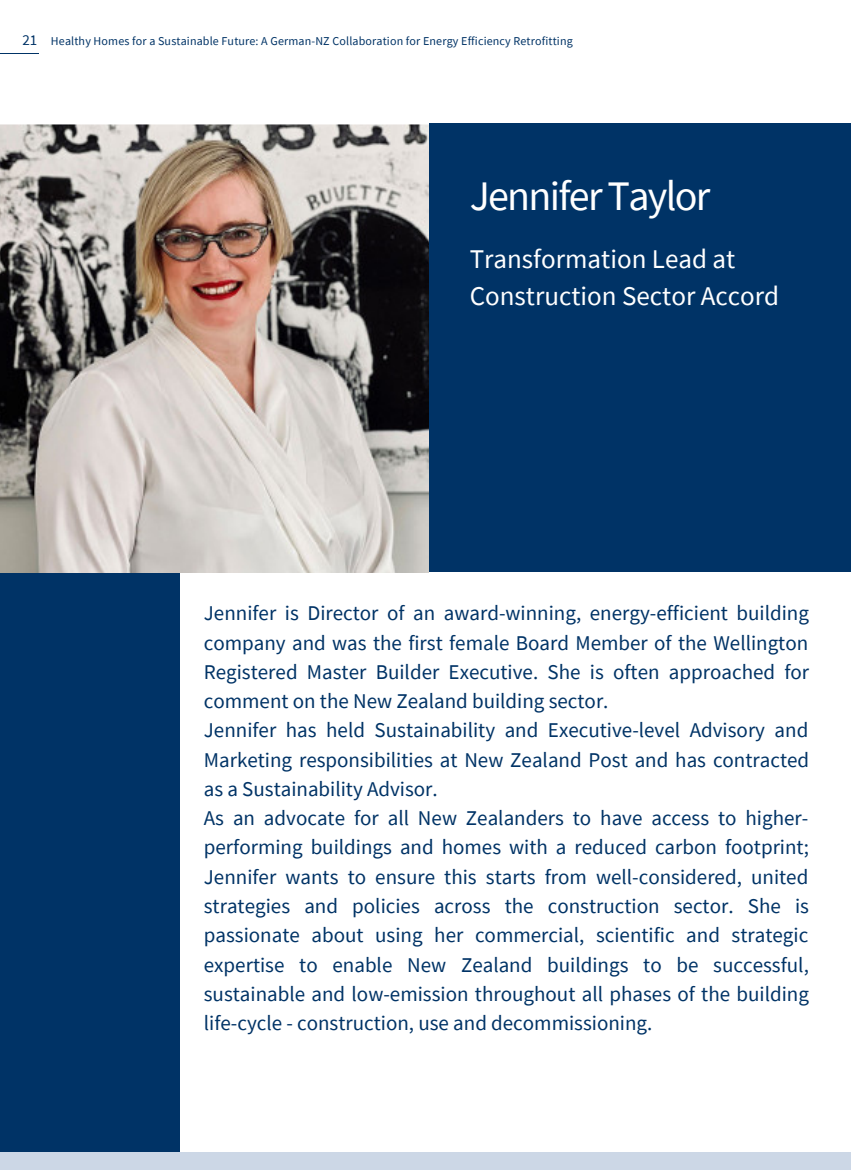
<style>
.page{position:relative;width:851px;height:1170px;background:#fff}
.page>*{position:absolute;margin:0;border:0;box-sizing:border-box;transform-origin:0 0}
.t1{font:42px "Source Sans Pro";letter-spacing:-.04em;color:#fff}
.t2{font:27px/37.2px "Source Sans Pro";color:#fff}
.t3{font:21px/29.2px "Source Sans Pro";color:#036;text-align:justify}
.t4{font:15px "Source Sans Pro";color:#036}
.t5{font:12px "Source Sans Pro";letter-spacing:.01em;color:#036}
</style>
<div class="page">
<div style="left:0;top:571px;width:179px;height:598px;background:#036"></div>
<div style="left:0;top:513px;width:525px;height:59px;background:#036"></div>
<div style="left:0;top:1153px;width:850px;height:17px;background:#ccd7e6"></div>
<div style="left:506px;top:123px;width:344px;height:449px;background:#036"></div>
<div style="left:428px;top:123px;width:199px;height:404px;background:#036"></div>
<hr style="left:0;top:53px;width:39px;height:1px;background:#036">
<img style="left:0;top:124px;width:428px;height:448px">
<p class="t4" style="left:23px;top:30px;width:16px">21</p>
<p class="t5" style="left:51px;top:34px;width:523px">Healthy Homes for a Sustainable Future: A German-NZ Collaboration for Energy Efficiency Retrofitting</p>
<p class="t1" style="left:469px;top:169px;width:242px">Jennifer Taylor</p>
<p class="t2" style="left:469px;top:240px;width:311px">Transformation Lead at<br>Construction Sector Accord</p>
<p class="t3" style="left:204px;top:598px;width:607px">Jennifer is Director of an award-winning, energy-efficient building company and was the first female Board Member of the Wellington Registered Master Builder Executive. She is often approached for comment on the New Zealand building sector.</p>
<p class="t3" style="left:204px;top:715px;width:606px">Jennifer has held Sustainability and Executive-level Advisory and Marketing responsibilities at New Zealand Post and has contracted as a Sustainability Advisor.</p>
<p class="t3" style="left:204px;top:803px;width:606px">As an advocate for all New Zealanders to have access to higher&shy;performing buildings and homes with a reduced carbon footprint; Jennifer wants to ensure this starts from well-considered, united strategies and policies across the construction sector. She is passionate about using her commercial, scientific and strategic expertise to enable New Zealand buildings to be successful, sustainable and low-emission throughout all phases of the building life-cycle - construction, use and decommissioning.</p>
</div>
